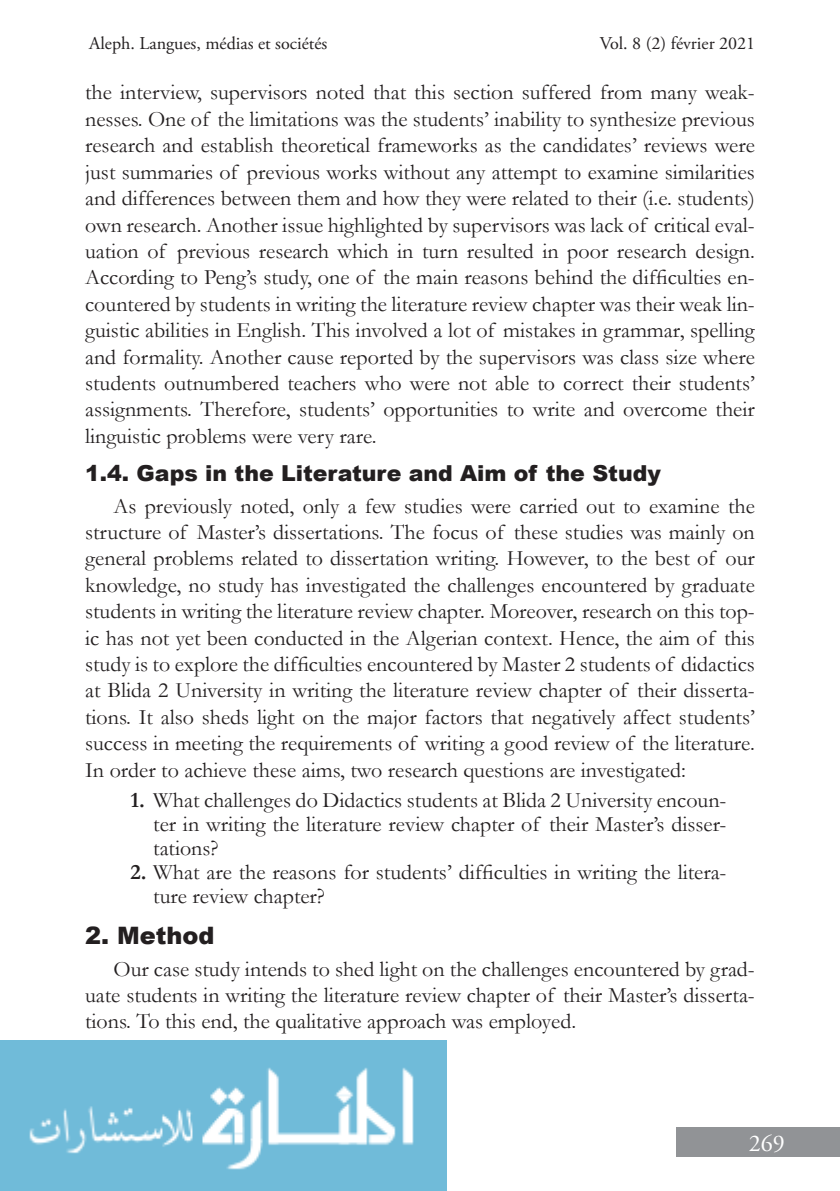
<style>
.page{position:relative;width:840px;height:1191px;background:#fff}
.page>*{position:absolute;margin:0;border:0;box-sizing:border-box;transform-origin:0 0}
.Titre_1{font:900 24px "Arial";color:#231f20}
.t1{font:24px "Adobe Garamond Pro";color:#fff}
.Normal-fr{font:22px/26.4px "Garamond";color:#231f20;text-align:justify}
.Titre_2{font:900 22px "Arial";color:#231f20}
.t2{font:18px "Adobe Garamond Pro";color:#231f20}
.s1{font-weight:700}
</style>
<div class="page">
<img style="left:0;top:1041px;width:446px;height:150px">
<div style="left:676px;top:1127px;width:163px;height:30px;background:#919396"></div>
<p class="t2" style="left:89px;top:33px;width:239px">Aleph. Langues, médias et sociétés</p>
<p class="t2" style="left:599px;top:33px;width:157px">Vol. 8 (2) février 2021</p>
<p class="Normal-fr" style="left:85px;top:79px;width:671px">the interview, supervisors noted that this section suffered from many weak&shy;nesses. One of the limitations was the students’ inability to synthesize previous research and establish theoretical frameworks as the candidates’ reviews were just summaries of previous works without any attempt to examine similarities and differences between them and how they were related to their (i.e. students) own research. Another issue highlighted by supervisors was lack of critical eval&shy;uation of previous research which in turn resulted in poor research design.<br>According to Peng’s study, one of the main reasons behind the difficulties en&shy;countered by students in writing the literature review chapter was their weak lin&shy;guistic abilities in English. This involved a lot of mistakes in grammar, spelling and formality. Another cause reported by the supervisors was class size where students outnumbered teachers who were not able to correct their students’ assignments. Therefore, students’ opportunities to write and overcome their linguistic problems were very rare.</p>
<p class="Titre_2" style="left:85px;top:457px;width:577px">1.4. Gaps in the Literature and Aim of the Study</p>
<p class="Normal-fr" style="left:85px;top:492px;width:671px;text-indent:28px">As previously noted, only a few studies were carried out to examine the structure of Master’s dissertations. The focus of these studies was mainly on general problems related to dissertation writing. However, to the best of our knowledge, no study has investigated the challenges encountered by graduate students in writing the literature review chapter. Moreover, research on this top&shy;ic has not yet been conducted in the Algerian context. Hence, the aim of this study is to explore the difficulties encountered by Master 2 students of didactics at Blida 2 University in writing the literature review chapter of their disserta&shy;tions. It also sheds light on the major factors that negatively affect students’ success in meeting the requirements of writing a good review of the literature.<br>In order to achieve these aims, two research questions are investigated:</p>
<p class="Normal-fr" style="left:153px;top:787px;width:574px;line-height:24.2px;text-indent:-23px"><span class="s1">1.</span> What challenges do Didactics students at Blida 2 University encoun&shy;ter in writing the literature review chapter of their Master’s disser&shy;tations?</p>
<p class="Normal-fr" style="left:153px;top:860px;width:574px;line-height:24.2px;text-indent:-23px"><span class="s1">2.</span> What are the reasons for students’ difficulties in writing the litera&shy;ture review chapter?</p>
<p class="Titre_1" style="left:85px;top:917px;width:131px">2. Method</p>
<p class="Normal-fr" style="left:85px;top:955px;width:670px;text-indent:28px">Our case study intends to shed light on the challenges encountered by grad&shy;uate students in writing the literature review chapter of their Master’s disserta&shy;tions. To this end, the qualitative approach was employed.</p>
<p class="t1" style="left:748px;top:1128px;width:37px">269</p>
</div>
